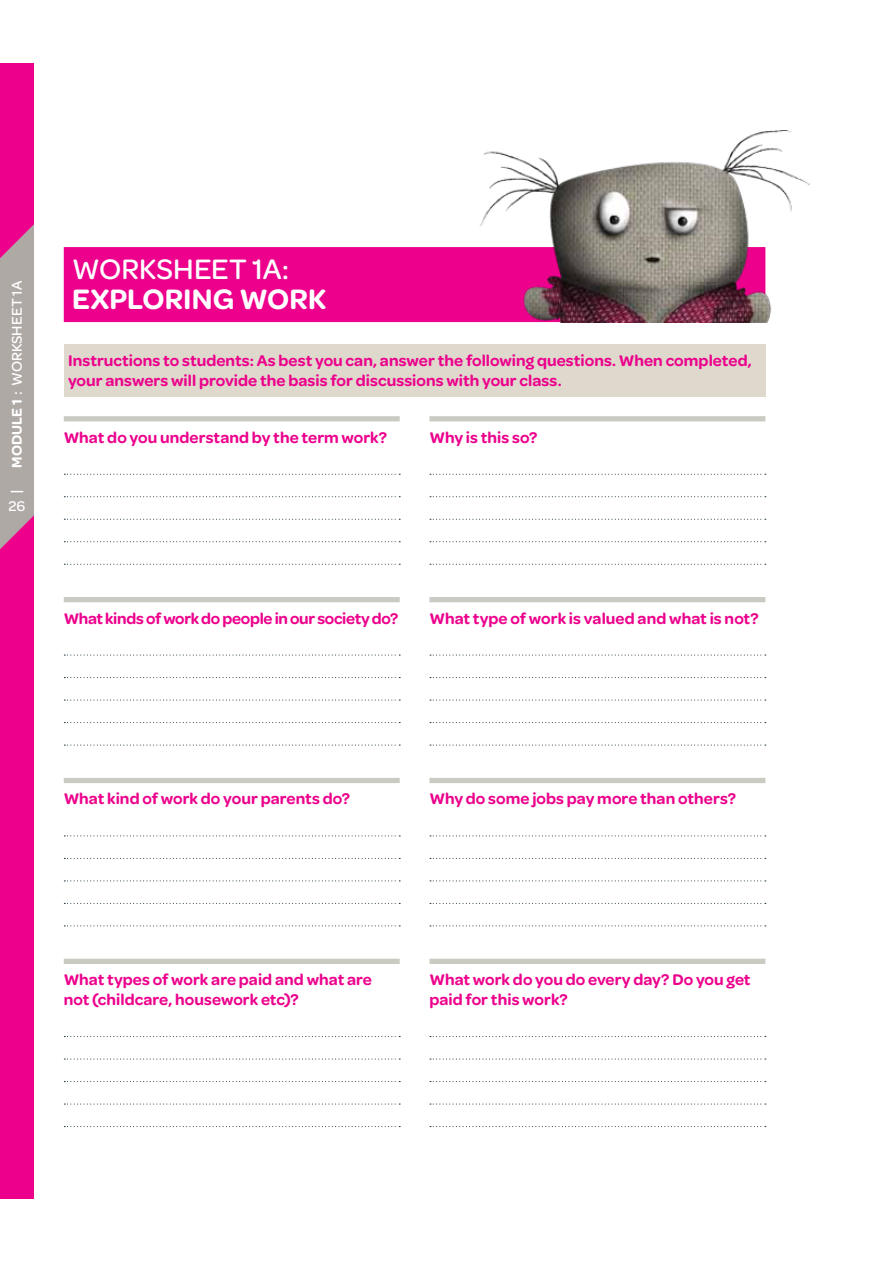
<style>
.page{position:relative;width:893px;height:1263px;background:#fff}
.page>*{position:absolute;margin:0;border:0;box-sizing:border-box;transform-origin:0 0}
.t1{font:600 30px "Omnes";letter-spacing:.005em;color:#fff}
.t2{font:500 30px "Omnes";color:#fff}
.t3{font:600 16.5px/19.8px "Omnes";letter-spacing:.005em;color:#ec008c}
.t4{font:500 15px "Omnes";color:#fff}
.s1{font-weight:600}
</style>
<div class="page">
<div style="left:0;top:64px;width:34px;height:1135px;background:#ec008c"></div>
<svg style="left:0;top:224px;width:325px;height:325px"></svg>
<svg style="left:11px;top:491px;width:12px;height:1px"></svg>
<div style="left:64px;top:247px;width:701px;height:75px;background:#ec008c"></div>
<div style="left:64px;top:416px;width:336px;height:5px;background:#c9cbc3"></div>
<svg style="left:64px;top:474px;width:336px;height:1px"></svg>
<svg style="left:64px;top:496px;width:336px;height:1px"></svg>
<svg style="left:64px;top:519px;width:336px;height:1px"></svg>
<svg style="left:64px;top:541px;width:336px;height:1px"></svg>
<svg style="left:64px;top:564px;width:336px;height:1px"></svg>
<div style="left:64px;top:597px;width:336px;height:5px;background:#c9cbc3"></div>
<svg style="left:64px;top:654px;width:336px;height:2px"></svg>
<svg style="left:64px;top:677px;width:336px;height:1px"></svg>
<svg style="left:64px;top:699px;width:336px;height:2px"></svg>
<svg style="left:64px;top:722px;width:336px;height:1px"></svg>
<svg style="left:64px;top:744px;width:336px;height:2px"></svg>
<div style="left:64px;top:778px;width:336px;height:5px;background:#c9cbc3"></div>
<svg style="left:64px;top:835px;width:336px;height:1px"></svg>
<svg style="left:64px;top:858px;width:336px;height:1px"></svg>
<svg style="left:64px;top:880px;width:336px;height:1px"></svg>
<svg style="left:64px;top:903px;width:336px;height:1px"></svg>
<svg style="left:64px;top:925px;width:336px;height:1px"></svg>
<div style="left:64px;top:959px;width:336px;height:5px;background:#c9cbc3"></div>
<svg style="left:64px;top:1036px;width:336px;height:1px"></svg>
<svg style="left:64px;top:1058px;width:336px;height:1px"></svg>
<svg style="left:64px;top:1081px;width:336px;height:1px"></svg>
<svg style="left:64px;top:1103px;width:336px;height:1px"></svg>
<svg style="left:64px;top:1126px;width:336px;height:1px"></svg>
<div style="left:429px;top:416px;width:336px;height:5px;background:#c9cbc3"></div>
<svg style="left:430px;top:474px;width:336px;height:1px"></svg>
<svg style="left:430px;top:496px;width:336px;height:1px"></svg>
<svg style="left:430px;top:519px;width:336px;height:1px"></svg>
<svg style="left:430px;top:541px;width:336px;height:1px"></svg>
<svg style="left:430px;top:564px;width:336px;height:1px"></svg>
<div style="left:429px;top:597px;width:336px;height:5px;background:#c9cbc3"></div>
<svg style="left:430px;top:654px;width:336px;height:2px"></svg>
<svg style="left:430px;top:677px;width:336px;height:1px"></svg>
<svg style="left:430px;top:699px;width:336px;height:2px"></svg>
<svg style="left:430px;top:722px;width:336px;height:1px"></svg>
<svg style="left:430px;top:744px;width:336px;height:2px"></svg>
<div style="left:429px;top:778px;width:336px;height:5px;background:#c9cbc3"></div>
<svg style="left:430px;top:835px;width:336px;height:1px"></svg>
<svg style="left:430px;top:858px;width:336px;height:1px"></svg>
<svg style="left:430px;top:880px;width:336px;height:1px"></svg>
<svg style="left:430px;top:903px;width:336px;height:1px"></svg>
<svg style="left:430px;top:925px;width:336px;height:1px"></svg>
<div style="left:429px;top:959px;width:336px;height:5px;background:#c9cbc3"></div>
<svg style="left:430px;top:1036px;width:336px;height:1px"></svg>
<svg style="left:430px;top:1058px;width:336px;height:1px"></svg>
<svg style="left:430px;top:1081px;width:336px;height:1px"></svg>
<svg style="left:430px;top:1103px;width:336px;height:1px"></svg>
<svg style="left:430px;top:1126px;width:336px;height:1px"></svg>
<div style="left:64px;top:344px;width:701px;height:53px;background:#ded9cc"></div>
<img style="left:479px;top:130px;width:331px;height:192px">
<p class="t4" style="left:8px;top:468px;width:188px;rotate:-90deg"><span class="s1">Module 1</span> : WORKSHEET 1A</p>
<p class="t4" style="left:9px;top:497px;width:18px">26</p>
<h1 class="t2" style="left:72px;top:252px;width:218px">WORKSHEET 1a:</h1>
<h1 class="t1" style="left:72px;top:282px;width:256px">Exploring work</h1>
<p class="t3" style="left:68px;top:351px;width:685px">Instructions to students: As best you can, answer the following questions. When completed, your answers will provide the basis for discussions with your class.</p>
<p class="t3" style="left:64px;top:427px;width:325px">What do you understand by the term work?</p>
<p class="t3" style="left:429px;top:427px;width:109px">Why is this so?</p>
<p class="t3" style="left:64px;top:608px;width:336px">What kinds of work do people in our society do?</p>
<p class="t3" style="left:429px;top:608px;width:331px">What type of work is valued and what is not?</p>
<p class="t3" style="left:64px;top:789px;width:288px">What kind of work do your parents do?</p>
<p class="t3" style="left:429px;top:789px;width:308px">Why do some jobs pay more than others?</p>
<p class="t3" style="left:64px;top:970px;width:310px">What types of work are paid and what are not (childcare, housework etc)?</p>
<p class="t3" style="left:429px;top:970px;width:323px">What work do you do every day? Do you get paid for this work?</p>
</div>
